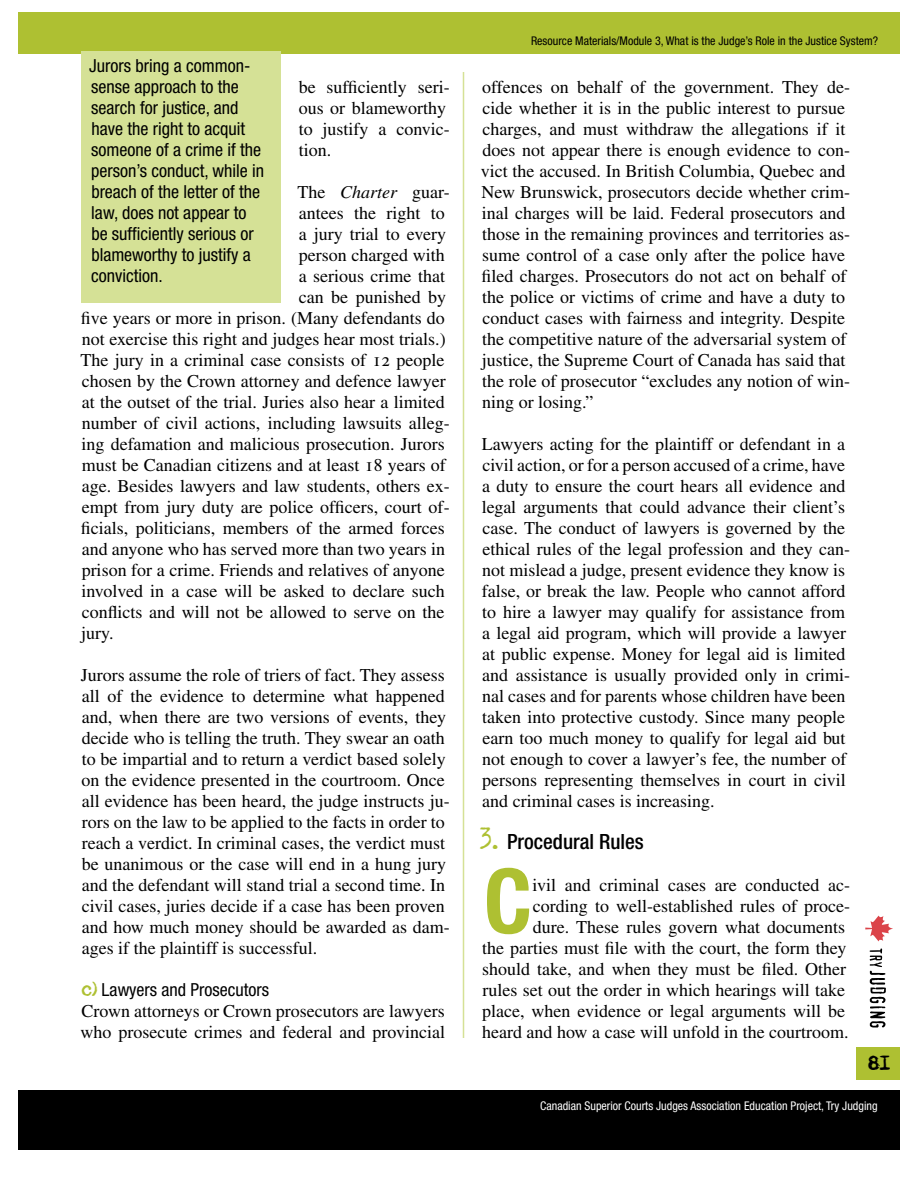
<style>
.page{position:relative;width:918px;height:1188px;background:#fff}
.page>*{position:absolute;margin:0;border:0;box-sizing:border-box;transform-origin:0 0}
.t1{font:700 condensed 89.7px "Helvetica Neue Std";color:#aec032}
.t2{font:500 condensed 21px "Helvetica Neue Std";color:#000}
.t3{font:18px/21px "Times LT Std";color:#000}
.t4{font:condensed 18px/21px "Helvetica Neue Std";color:#000}
.t5{font:18px "Adler accent";color:#000}
.t6{font:condensed 12px "Helvetica Neue Std";color:#fff}
.t7{font:condensed 12px "Helvetica Neue Std";color:#000}
.s1{font-style:italic}
.s2{font-family:"Adler accent";font-stretch:normal;color:#aec032}
.s3{font-family:"Adler accent";font-weight:400;font-stretch:normal;font-size:27px;color:#aec032}
</style>
<div class="page">
<div style="left:18px;top:12px;width:882px;height:42px;background:#aec032"></div>
<div style="left:18px;top:1090px;width:882px;height:60px;background:#000"></div>
<div style="left:856px;top:1047px;width:44px;height:33px;background:#aec032"></div>
<hr style="left:463px;top:72px;width:1px;height:966px;background:#d5e196">
<svg style="left:865px;top:915px;width:28px;height:27px"></svg>
<svg style="left:870px;top:948px;width:16px;height:80px"></svg>
<div style="left:81px;top:51px;width:199px;height:252px;background:#d5e196"></div>
<p class="t4" style="left:89px;top:55px;width:176px">Jurors bring a common&shy;sense approach to the search for justice, and have the right to acquit someone of a crime if the person’s conduct, while in breach of the letter of the law, does not appear to be sufficiently serious or blameworthy to justify a conviction.</p>
<p class="t3" style="left:299px;top:76px;width:153px">be sufficiently seri&shy;ous or blameworthy to justify a convic&shy;tion.</p>
<p class="t3" style="left:298px;top:181px;width:154px">The <span class="s1">Charter</span> guar-</p>
<p class="t3" style="left:299px;top:202px;width:148px">antees the right to</p>
<p class="t3" style="left:299px;top:223px;width:149px">a jury trial to every</p>
<p class="t3" style="left:299px;top:244px;width:148px">person charged with</p>
<p class="t3" style="left:299px;top:265px;width:148px">a serious crime that</p>
<p class="t3" style="left:299px;top:286px;width:149px">can be punished by</p>
<p class="t3" style="left:81px;top:307px;width:365px">five years or more in prison. (Many defendants do</p>
<p class="t3" style="left:82px;top:328px;width:366px">not exercise this right and judges hear most trials.)</p>
<p class="t3" style="left:81px;top:349px;width:365px">The jury in a criminal case consists of 12 people</p>
<p class="t3" style="left:82px;top:370px;width:365px">chosen by the Crown attorney and defence lawyer</p>
<p class="t3" style="left:82px;top:391px;width:365px">at the outset of the trial. Juries also hear a limited</p>
<p class="t3" style="left:82px;top:412px;width:369px">number of civil actions, including lawsuits alleg-</p>
<p class="t3" style="left:81px;top:433px;width:365px">ing defamation and malicious prosecution. Jurors</p>
<p class="t3" style="left:82px;top:454px;width:366px">must be Canadian citizens and at least 18 years of</p>
<p class="t3" style="left:82px;top:475px;width:369px">age. Besides lawyers and law students, others ex-</p>
<p class="t3" style="left:82px;top:496px;width:369px">empt from jury duty are police officers, court of-</p>
<p class="t3" style="left:81px;top:517px;width:365px">ficials, politicians, members of the armed forces</p>
<p class="t3" style="left:82px;top:538px;width:365px">and anyone who has served more than two years in</p>
<p class="t3" style="left:82px;top:559px;width:365px">prison for a crime. Friends and relatives of anyone</p>
<p class="t3" style="left:81px;top:580px;width:365px">involved in a case will be asked to declare such</p>
<p class="t3" style="left:82px;top:601px;width:364px">conflicts and will not be allowed to serve on the</p>
<p class="t3" style="left:81px;top:622px;width:34px">jury.</p>
<p class="t3" style="left:81px;top:664px;width:370px">Jurors assume the role of triers of fact. They assess all of the evidence to determine what happened and, when there are two versions of events, they decide who is telling the truth. They swear an oath to be impartial and to return a verdict based solely on the evidence presented in the courtroom. Once all evidence has been heard, the judge instructs ju&shy;rors on the law to be applied to the facts in order to reach a verdict. In criminal cases, the verdict must be unanimous or the case will end in a hung jury and the defendant will stand trial a second time. In civil cases, juries decide if a case has been proven and how much money should be awarded as dam&shy;ages if the plaintiff is successful.</p>
<p class="t4" style="left:81px;top:979px;width:190px"><span class="s2">c)</span> Lawyers and Prosecutors</p>
<p class="t3" style="left:80px;top:1000px;width:366px">Crown attorneys or Crown prosecutors are lawyers who prosecute crimes and federal and provincial</p>
<p class="t7" style="left:531px;top:34px;width:349px">Resource Materials/Module 3, What is the Judge’s Role in the Justice System?</p>
<p class="t3" style="left:481px;top:76px;width:371px">offences on behalf of the government. They de&shy;cide whether it is in the public interest to pursue charges, and must withdraw the allegations if it does not appear there is enough evidence to con&shy;vict the accused. In British Columbia, Quebec and New Brunswick, prosecutors decide whether crim&shy;inal charges will be laid. Federal prosecutors and those in the remaining provinces and territories as&shy;sume control of a case only after the police have filed charges. Prosecutors do not act on behalf of the police or victims of crime and have a duty to conduct cases with fairness and integrity. Despite the competitive nature of the adversarial system of justice, the Supreme Court of Canada has said that the role of prosecutor “excludes any notion of win&shy;ning or losing.”</p>
<p class="t3" style="left:482px;top:433px;width:370px">Lawyers acting for the plaintiff or defendant in a civil action, or for a person accused of a crime, have a duty to ensure the court hears all evidence and legal arguments that could advance their client’s case. The conduct of lawyers is governed by the ethical rules of the legal profession and they can&shy;not mislead a judge, present evidence they know is false, or break the law. People who cannot afford to hire a lawyer may qualify for assistance from a legal aid program, which will provide a lawyer at public expense. Money for legal aid is limited and assistance is usually provided only in crimi&shy;nal cases and for parents whose children have been taken into protective custody. Since many people earn too much money to qualify for legal aid but not enough to cover a lawyer’s fee, the number of persons representing themselves in court in civil and criminal cases is increasing.</p>
<p class="t2" style="left:480px;top:829px;width:165px"><span class="s3">3.</span> Procedural Rules</p>
<h1 class="t1" style="left:484px;top:847px;width:50px">C</h1>
<p class="t3" style="left:482px;top:874px;width:370px;text-align:right">ivil and criminal cases are conducted ac&shy;cording to well-established rules of proce-<br>dure. These rules govern what documents<br>the parties must file with the court, the form they should take, and when they must be filed. Other rules set out the order in which hearings will take place, when evidence or legal arguments will be heard and how a case will unfold in the courtroom.</p>
<p class="t5" style="left:869px;top:1055px;width:24px">81</p>
<p class="t6" style="left:540px;top:1099px;width:339px">Canadian Superior Courts Judges Association Education Project, Try Judging</p>
</div>
